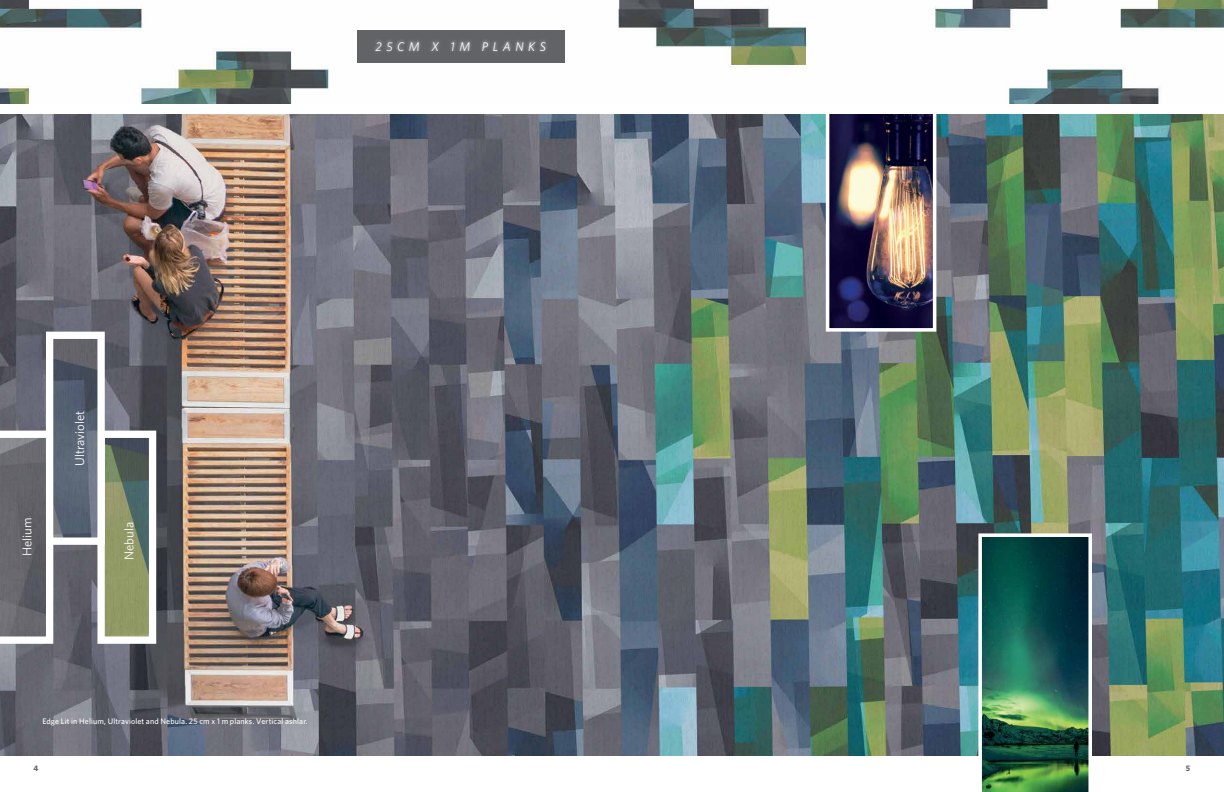
<style>
.page{position:relative;width:1224px;height:792px;background:#fff}
.page>*{position:absolute;margin:0;border:0;box-sizing:border-box;transform-origin:0 0}
.t1{font:12.8px "Whitney";color:#fff}
.t2{font:italic 12.5px "Whitney";letter-spacing:.36em;color:#fff}
.t3{font:500 8px "Whitney";letter-spacing:.015em;color:#fff}
.t4{font:700 8px "Whitney";color:#616366}
</style>
<div class="page">
<img style="left:0;top:0;width:1224px;height:756px">
<div style="left:357px;top:31px;width:207px;height:32px;background:#616366"></div>
<div style="left:372px;top:38px;width:177px;height:16px;background:#fff;opacity:.75"></div>
<img style="left:831px;top:114px;width:100px;height:213px">
<div style="left:826px;top:108px;width:110px;height:224px;border:4px solid #fff"></div>
<img style="left:978px;top:533px;width:114px;height:259px">
<div style="left:0;top:104px;width:1224px;height:10px;background:#fff"></div>
<svg style="left:0;top:431px;width:53px;height:213px;background:#79787e"></svg>
<img style="left:105px;top:439px;width:43px;height:197px">
<div style="left:97px;top:431px;width:59px;height:213px;border:7px solid #fff"></div>
<img style="left:54px;top:340px;width:43px;height:197px">
<div style="left:46px;top:332px;width:59px;height:213px;border:7px solid #fff"></div>
<h2 class="t2" style="left:375px;top:38px;width:172px">25CM X 1M PLANKS</h2>
<h1 class="t1" style="left:19px;top:556px;width:40px;rotate:-90deg">Helium</h1>
<h1 class="t1" style="left:71px;top:466px;width:57px;rotate:-90deg">Ultraviolet</h1>
<h1 class="t1" style="left:121px;top:560px;width:40px;rotate:-90deg">Nebula</h1>
<p class="t3" style="left:42px;top:716px;width:267px">Edge Lit in Helium, Ultraviolet and Nebula. 25 cm x 1 m planks. Vertical ashlar.</p>
<p class="t4" style="left:33px;top:763px;width:6px">4</p>
<p class="t4" style="left:1186px;top:763px;width:6px">5</p>
</div>
